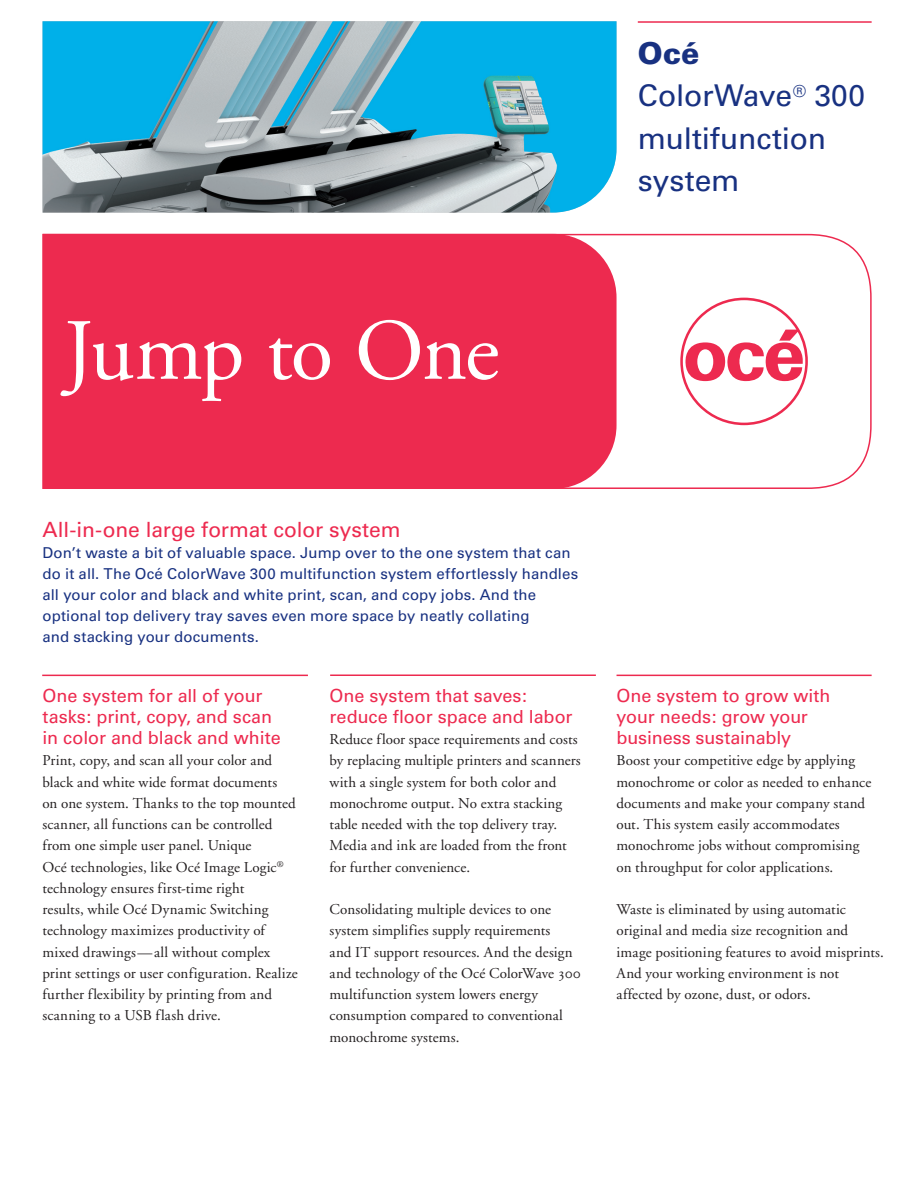
<style>
.page{position:relative;width:918px;height:1188px;background:#fff}
.page>*{position:absolute;margin:0;border:0;box-sizing:border-box;transform-origin:0 0}
._02_Tagline{font:87px "Oce Garamond";letter-spacing:-.025em;color:#fff}
._01_Product_name_-_b{font:30px/42.5px "Univers";letter-spacing:-.005em;color:#183181}
.t1{font:900 30px "Univers";color:#183181}
._03_Proposition_desc{font:21px "Univers";color:#ed2a4f}
._06_Body_text_header{font:18px/21.3px "Univers";color:#ed2a4f}
._07_Bodytext{font:15px/21.3px "Oce Garamond";letter-spacing:.005em;color:#231f20}
._08_Body_text_subhea{font:15px/21px "Univers";letter-spacing:.005em;color:#183181}
</style>
<div class="page">
<img style="left:43px;top:21px;width:574px;height:192px">
<svg style="left:42px;top:233px;width:830px;height:256px"></svg>
<hr style="left:638px;top:21px;width:234px;height:2px;background:#ed2a4f">
<svg style="left:680px;top:298px;width:128px;height:127px"></svg>
<hr style="left:42px;top:675px;width:266px;height:1px;background:#ed2a4f">
<hr style="left:330px;top:675px;width:266px;height:1px;background:#ed2a4f">
<hr style="left:617px;top:675px;width:255px;height:1px;background:#ed2a4f">
<p class="t1" style="left:638px;top:34px;width:63px">Océ</p>
<p class="_01_Product_name_-_b" style="left:638px;top:75px;width:229px">ColorWave<sup>®</sup> 300 multifunction system</p>
<p class="_02_Tagline" style="left:64px;top:305px;width:437px">Jump to One</p>
<p class="_03_Proposition_desc" style="left:43px;top:517px;width:360px">All-in-one large format color system</p>
<p class="_08_Body_text_subhea" style="left:43px;top:542px;width:537px">Don’t waste a bit of valuable space. Jump over to the one system that can do it all. The Océ ColorWave 300 multifunction system effortlessly handles all your color and black and white print, scan, and copy jobs. And the optional top delivery tray saves even more space by neatly collating<br>and stacking your documents.</p>
<p class="_06_Body_text_header" style="left:43px;top:685px;width:240px">One system for all of your tasks: print, copy, and scan in color and black and white</p>
<p class="_07_Bodytext" style="left:43px;top:750px;width:257px">Print, copy, and scan all your color and black and white wide format documents<br>on one system. Thanks to the top mounted scanner, all functions can be controlled from one simple user panel. Unique<br>Océ technologies, like Océ Image Logic<sup>® </sup>technology ensures first-time right<br>results, while Océ Dynamic Switching technology maximizes productivity of mixed drawings—all without complex print settings or user configuration. Realize further flexibility by printing from and scanning to a USB flash drive.</p>
<p class="_06_Body_text_header" style="left:330px;top:685px;width:245px">One system that saves: reduce floor space and labor</p>
<p class="_07_Bodytext" style="left:330px;top:729px;width:253px">Reduce floor space requirements and costs by replacing multiple printers and scanners with a single system for both color and monochrome output. No extra stacking table needed with the top delivery tray.<br>Media and ink are loaded from the front for further convenience.</p>
<p class="_07_Bodytext" style="left:330px;top:899px;width:253px">Consolidating multiple devices to one system simplifies supply requirements<br>and IT support resources. And the design and technology of the Océ ColorWave 300 multifunction system lowers energy consumption compared to conventional monochrome systems.</p>
<p class="_06_Body_text_header" style="left:617px;top:685px;width:215px">One system to grow with your needs: grow your business sustainably</p>
<p class="_07_Bodytext" style="left:617px;top:750px;width:256px">Boost your competitive edge by applying monochrome or color as needed to enhance documents and make your company stand out. This system easily accommodates monochrome jobs without compromising on throughput for color applications.</p>
<p class="_07_Bodytext" style="left:617px;top:899px;width:269px">Waste is eliminated by using automatic original and media size recognition and image positioning features to avoid misprints.<br>And your working environment is not affected by ozone, dust, or odors.</p>
</div>
